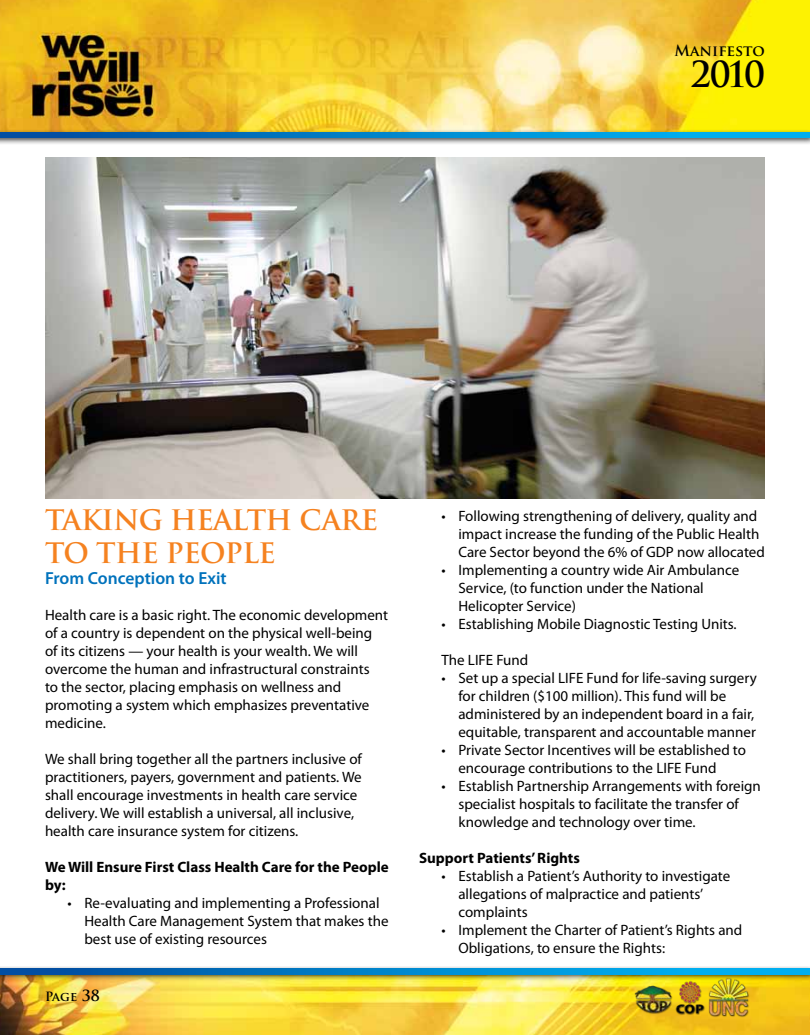
<style>
.page{position:relative;width:810px;height:1035px;background:#fff}
.page>*{position:absolute;margin:0;border:0;box-sizing:border-box;transform-origin:0 0}
.t1{font:700 35px "Trajan Pro";color:#000}
.t2{font:700 27.5px/33px "Trajan Pro";letter-spacing:-.02em;color:#f58220}
.t3{font:600 17.5px "Myriad Pro";color:#0072bc}
.t4{font:15px/18px "Myriad Pro";color:#000}
.t5{font:700 15px/18px "Myriad Pro";color:#000}
.t6{font:700 15px "Trajan Pro";color:#000}
.t7{font:700 12.5px "Trajan Pro";color:#000}
.s1{font-size:15px}
</style>
<div class="page">
<img style="left:0;top:982px;width:809px;height:53px">
<div style="left:0;top:966px;width:810px;height:16px;background:#000;opacity:.75"></div>
<svg style="left:0;top:969px;width:809px;height:5px;background:#0084cc"></svg>
<img style="left:543px;top:978px;width:220px;height:47px">
<img style="left:0;top:0;width:809px;height:129px">
<div style="left:0;top:129px;width:810px;height:16px;background:#000;opacity:.75"></div>
<svg style="left:0;top:132px;width:809px;height:6px;background:#0084cc"></svg>
<img style="left:45px;top:158px;width:720px;height:341px">
<p class="t6" style="left:674px;top:41px;width:92px">Manifesto</p>
<h1 class="t1" style="left:690px;top:53px;width:76px">2010</h1>
<h2 class="t2" style="left:45px;top:504px;width:335px">TAKING HEALTH CARE<br>TO THE PEOPLE</h2>
<p class="t3" style="left:45px;top:567px;width:183px">From Conception to Exit</p>
<p class="t4" style="left:45px;top:606px;width:345px">Health care is a basic right. The economic development of a country is dependent on the physical well-being of its citizens — your health is your wealth. We will overcome the human and infrastructural constraints<br>to the sector, placing emphasis on wellness and promoting a system which emphasizes preventative medicine.</p>
<p class="t4" style="left:45px;top:750px;width:318px">We shall bring together all the partners inclusive of practitioners, payers, government and patients. We shall encourage investments in health care service delivery. We will establish a universal, all inclusive, health care insurance system for citizens.</p>
<p class="t5" style="left:45px;top:858px;width:345px">We Will Ensure First Class Health Care for the People by:</p>
<p class="t4" style="left:84px;top:894px;width:306px;text-indent:-17px">• Re-evaluating and implementing a Professional<br>Health Care Management System that makes the best use of existing resources</p>
<p class="t7" style="left:45px;top:989px;width:56px">Page <span class="s1">38</span></p>
<p class="t4" style="left:458px;top:507px;width:308px;text-indent:-17px">• Following strengthening of delivery, quality and impact increase the funding of the Public Health<br>Care Sector beyond the 6% of GDP now allocated</p>
<p class="t4" style="left:458px;top:561px;width:282px;text-indent:-17px">• Implementing a country wide Air Ambulance<br>Service, (to function under the National<br>Helicopter Service)</p>
<p class="t4" style="left:442px;top:615px;width:297px">• Establishing Mobile Diagnostic Testing Units.</p>
<p class="t4" style="left:442px;top:651px;width:88px">The LIFE Fund</p>
<p class="t4" style="left:458px;top:669px;width:300px;text-indent:-17px">• Set up a special LIFE Fund for life-saving surgery for children ($100 million). This fund will be administered by an independent board in a fair, equitable, transparent and accountable manner</p>
<p class="t4" style="left:458px;top:741px;width:289px;text-indent:-17px">• Private Sector Incentives will be established to encourage contributions to the LIFE Fund</p>
<p class="t4" style="left:458px;top:777px;width:304px;text-indent:-17px">• Establish Partnership Arrangements with foreign specialist hospitals to facilitate the transfer of knowledge and technology over time.</p>
<p class="t5" style="left:419px;top:849px;width:162px">Support Patients’ Rights</p>
<p class="t4" style="left:458px;top:867px;width:273px;text-indent:-17px">• Establish a Patient’s Authority to investigate allegations of malpractice and patients’ complaints</p>
<p class="t4" style="left:458px;top:921px;width:285px;text-indent:-17px">• Implement the Charter of Patient’s Rights and<br>Obligations, to ensure the Rights:</p>
</div>
